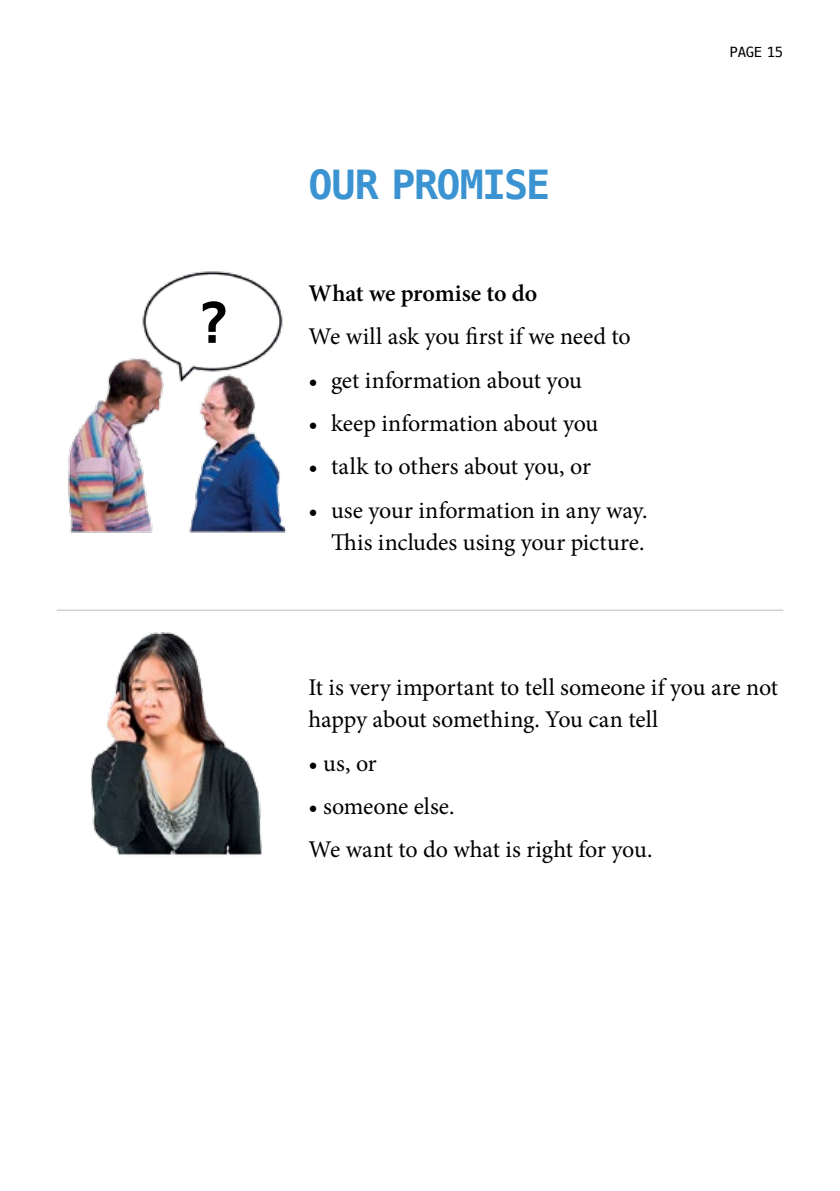
<style>
.page{position:relative;width:840px;height:1191px;background:#fff}
.page>*{position:absolute;margin:0;border:0;box-sizing:border-box;transform-origin:0 0}
.t1{font:700 56px "Menlo";color:#000}
.t2{font:700 40px "Menlo";letter-spacing:-.04em;color:#3b94d1}
.t3{font:24px/32px "Minion Pro";letter-spacing:-.005em;color:#000}
.t4{font:600 24px "Minion Pro";letter-spacing:-.005em;color:#000}
.t5{font:14px "Menlo";letter-spacing:-.025em;color:#000}
</style>
<div class="page">
<img style="left:68px;top:358px;width:218px;height:175px">
<img style="left:91px;top:632px;width:171px;height:223px">
<img style="left:137px;top:271px;width:149px;height:130px">
<hr style="left:57px;top:609px;width:725px;height:1px;background:#bcbec0">
<h1 class="t1" style="left:196px;top:284px;width:35px">?</h1>
<h2 class="t2" style="left:308px;top:156px;width:243px">OUR PROMISE</h2>
<p class="t4" style="left:308px;top:277px;width:230px">What we promise to do</p>
<p class="t3" style="left:308px;top:321px;width:324px">We will ask you first if we need to</p>
<p class="t3" style="left:308px;top:364px;width:275px">• get information about you</p>
<p class="t3" style="left:308px;top:407px;width:291px">• keep information about you</p>
<p class="t3" style="left:308px;top:451px;width:284px">• talk to others about you, or</p>
<p class="t3" style="left:308px;top:494px;width:340px;text-align:right">• use your information in any way.<br>This includes using your picture.</p>
<p class="t5" style="left:729px;top:42px;width:55px">PAGE 15</p>
<p class="t3" style="left:308px;top:671px;width:471px">It is very important to tell someone if you are not happy about something. You can tell</p>
<p class="t3" style="left:308px;top:747px;width:70px">• us, or</p>
<p class="t3" style="left:308px;top:784px;width:345px;line-height:43.4px">• someone else.<br>We want to do what is right for you.</p>
</div>
